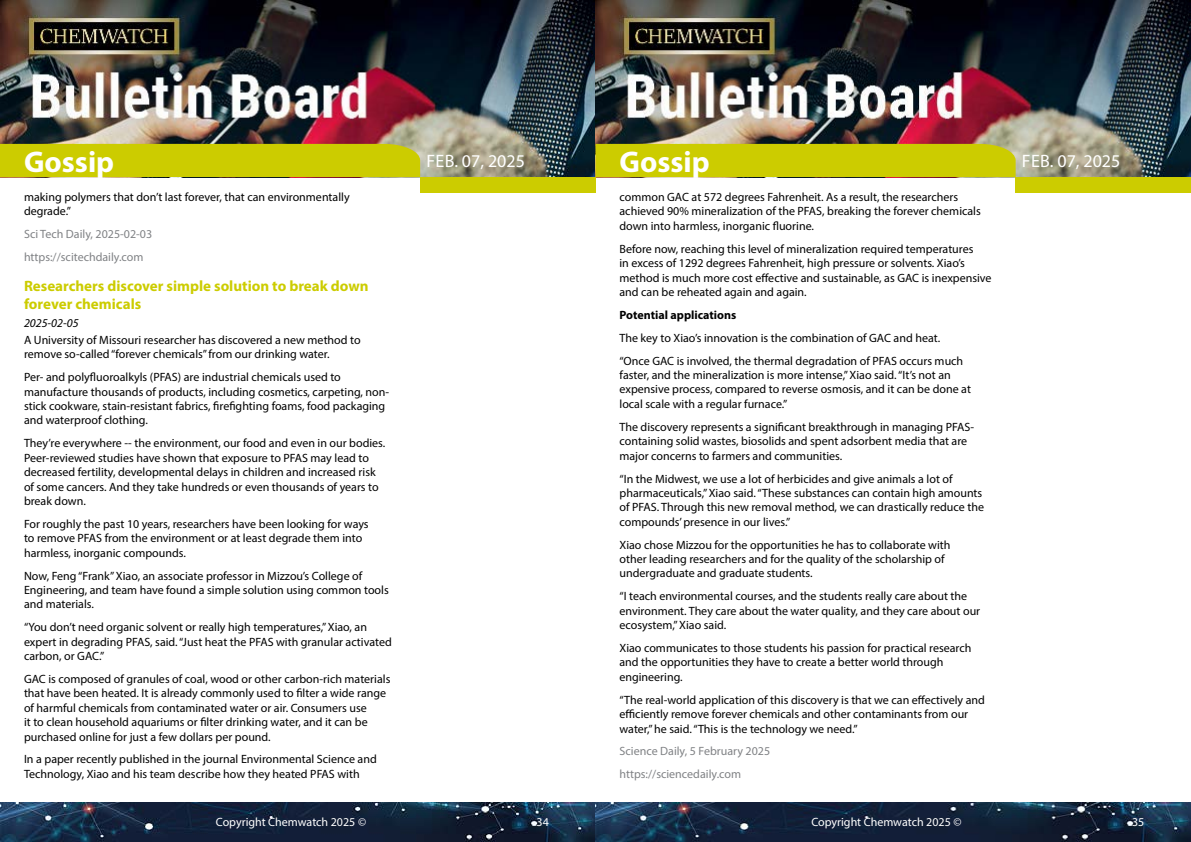
<style>
.page{position:relative;width:1191px;height:842px;background:#fff}
.page>*{position:absolute;margin:0;border:0;box-sizing:border-box;transform-origin:0 0}
.t1{font:700 30px "Myriad Pro";color:#fff}
.t2{font:18px "Myriad Pro";color:#fff}
.t3{font:700 15px/18px "Myriad Pro";color:#cc0}
.t4{font:12px/14.4px "Myriad Pro";color:#000}
.t5{font:12px/22.9px "Myriad Pro";color:#808285}
.t6{font:12px "Myriad Pro";color:#fff}
.t7{font:700 12px "Myriad Pro";color:#000}
.t8{font:italic 12px "Myriad Pro";color:#000}
</style>
<div class="page">
<img style="left:0;top:0;width:1191px;height:177px">
<div style="left:420px;top:177px;width:175px;height:15px;background:#cc0"></div>
<div style="left:1015px;top:177px;width:176px;height:15px;background:#cc0"></div>
<div style="left:0;top:144px;width:420px;height:33px;background:#cc0"></div>
<div style="left:595px;top:144px;width:420px;height:33px;background:#cc0"></div>
<img style="left:0;top:802px;width:1191px;height:40px">
<h1 class="t1" style="left:24px;top:142px;width:92px">Gossip</h1>
<h2 class="t2" style="left:426px;top:150px;width:100px">Feb. 07, 2025</h2>
<h1 class="t1" style="left:619px;top:142px;width:92px">Gossip</h1>
<h2 class="t2" style="left:1022px;top:150px;width:100px">Feb. 07, 2025</h2>
<p class="t4" style="left:619px;top:190px;width:363px">common GAC at 572 degrees Fahrenheit. As a result, the researchers achieved 90% mineralization of the PFAS, breaking the forever chemicals down into harmless, inorganic fluorine.</p>
<p class="t4" style="left:619px;top:241px;width:373px">Before now, reaching this level of mineralization required temperatures<br>in excess of 1292 degrees Fahrenheit, high pressure or solvents. Xiao’s method is much more cost effective and sustainable, as GAC is inexpensive and can be reheated again and again.</p>
<p class="t7" style="left:619px;top:307px;width:118px">Potential applications</p>
<p class="t4" style="left:619px;top:326px;width:345px;line-height:22.9px">The key to Xiao’s innovation is the combination of GAC and heat. “Once GAC is involved, the thermal degradation of PFAS occurs much</p>
<p class="t4" style="left:619px;top:368px;width:353px">faster, and the mineralization is more intense,” Xiao said. “It’s not an expensive process, compared to reverse osmosis, and it can be done at local scale with a regular furnace.”</p>
<p class="t4" style="left:619px;top:419px;width:356px">The discovery represents a significant breakthrough in managing PFAS&shy;containing solid wastes, biosolids and spent adsorbent media that are major concerns to farmers and communities.</p>
<p class="t4" style="left:619px;top:471px;width:366px">“In the Midwest, we use a lot of herbicides and give animals a lot of pharmaceuticals,” Xiao said. “These substances can contain high amounts of PFAS. Through this new removal method, we can drastically reduce the compounds’ presence in our lives.”</p>
<p class="t4" style="left:619px;top:537px;width:332px">Xiao chose Mizzou for the opportunities he has to collaborate with other leading researchers and for the quality of the scholarship of undergraduate and graduate students.</p>
<p class="t4" style="left:619px;top:589px;width:362px">“I teach environmental courses, and the students really care about the environment. They care about the water quality, and they care about our ecosystem,” Xiao said.</p>
<p class="t4" style="left:619px;top:641px;width:353px">Xiao communicates to those students his passion for practical research and the opportunities they have to create a better world through engineering.</p>
<p class="t4" style="left:619px;top:692px;width:367px">“The real-world application of this discovery is that we can effectively and efficiently remove forever chemicals and other contaminants from our water,” he said. “This is the technology we need.”</p>
<p class="t5" style="left:619px;top:740px;width:152px">Science Daily, 5 February 2025 https://sciencedaily.com</p>
<p class="t4" style="left:24px;top:190px;width:327px">making polymers that don’t last forever, that can environmentally degrade.”</p>
<p class="t5" style="left:24px;top:223px;width:130px">Sci Tech Daily, 2025-02-03 https://scitechdaily.com</p>
<p class="t3" style="left:24px;top:277px;width:346px">Researchers discover simple solution to break down forever chemicals</p>
<p class="t8" style="left:24px;top:315px;width:56px">2025-02-05</p>
<p class="t4" style="left:24px;top:332px;width:338px">A University of Missouri researcher has discovered a new method to remove so-called “forever chemicals” from our drinking water.</p>
<p class="t4" style="left:24px;top:370px;width:367px">Per- and polyfluoroalkyls (PFAS) are industrial chemicals used to manufacture thousands of products, including cosmetics, carpeting, non&shy;stick cookware, stain-resistant fabrics, firefighting foams, food packaging and waterproof clothing.</p>
<p class="t4" style="left:24px;top:436px;width:363px">They’re everywhere -- the environment, our food and even in our bodies.<br>Peer-reviewed studies have shown that exposure to PFAS may lead to decreased fertility, developmental delays in children and increased risk of some cancers. And they take hundreds or even thousands of years to break down.</p>
<p class="t4" style="left:24px;top:516px;width:346px">For roughly the past 10 years, researchers have been looking for ways to remove PFAS from the environment or at least degrade them into harmless, inorganic compounds.</p>
<p class="t4" style="left:24px;top:568px;width:366px">Now, Feng “Frank” Xiao, an associate professor in Mizzou’s College of<br>Engineering, and team have found a simple solution using common tools and materials.</p>
<p class="t4" style="left:24px;top:620px;width:369px">“You don’t need organic solvent or really high temperatures,” Xiao, an expert in degrading PFAS, said. “Just heat the PFAS with granular activated carbon, or GAC.”</p>
<p class="t4" style="left:24px;top:671px;width:368px">GAC is composed of granules of coal, wood or other carbon-rich materials that have been heated. It is already commonly used to filter a wide range of harmful chemicals from contaminated water or air. Consumers use<br>it to clean household aquariums or filter drinking water, and it can be purchased online for just a few dollars per pound.</p>
<p class="t4" style="left:24px;top:752px;width:354px">In a paper recently published in the journal Environmental Science and<br>Technology, Xiao and his team describe how they heated PFAS with</p>
<p class="t6" style="left:216px;top:815px;width:152px">Copyright Chemwatch 2025 ©</p>
<p class="t6" style="left:536px;top:815px;width:14px">34</p>
<p class="t6" style="left:811px;top:815px;width:152px">Copyright Chemwatch 2025 ©</p>
<p class="t6" style="left:1132px;top:815px;width:14px">35</p>
</div>
